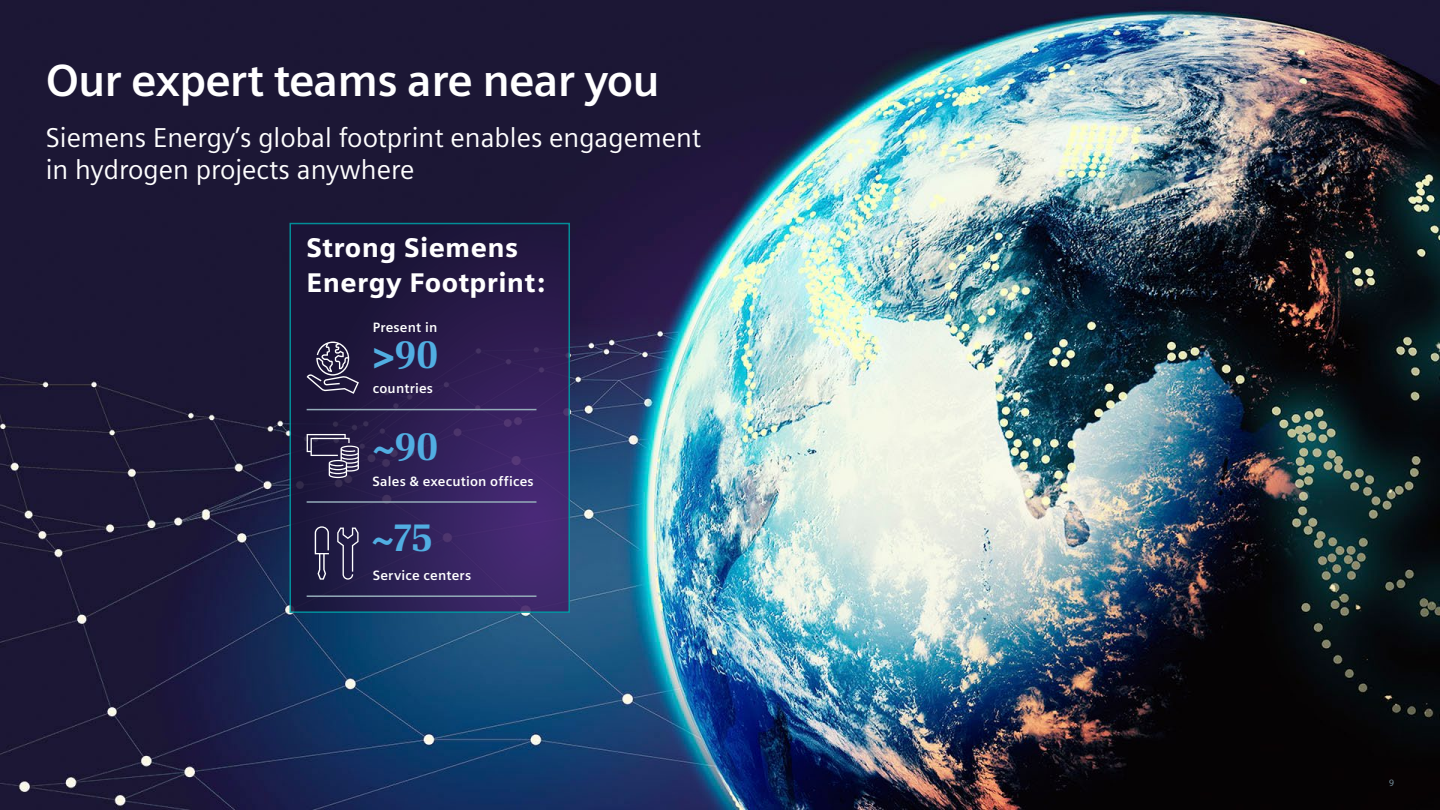
<style>
.page{position:relative;width:1440px;height:810px;background:#fff}
.page>*{position:absolute;margin:0;border:0;box-sizing:border-box;transform-origin:0 0}
.t1{font:700 45px "Siemens Sans";letter-spacing:-.02em;color:#fff}
.t2{font:700 38.25px "Siemens Serif";color:#51aee2}
.t3{font:27.22px/32.7px "Siemens Sans";color:#fff}
.t4{font:900 27px/35.1px "Siemens Sans";letter-spacing:.015em;color:#fff}
.t5{font:700 13.5px "Siemens Sans";letter-spacing:.015em;color:#fff}
.t6{font:9.15px "Siemens Sans";color:#7c96a4}
</style>
<div class="page">
<img style="left:0;top:0;width:1440px;height:810px">
<svg style="left:289px;top:222px;width:282px;height:392px;background:#2a1f50"></svg>
<hr style="left:307px;top:595px;width:229px;height:2px;background:#94acb9">
<hr style="left:307px;top:501px;width:229px;height:2px;background:#94acb9">
<hr style="left:307px;top:409px;width:229px;height:1px;background:#94acb9">
<svg style="left:307px;top:342px;width:52px;height:52px;background:#453f5c"></svg>
<svg style="left:307px;top:434px;width:52px;height:44px;background:#4f4967"></svg>
<svg style="left:315px;top:526px;width:14px;height:54px"></svg>
<svg style="left:337px;top:528px;width:22px;height:52px"></svg>
<h1 class="t1" style="left:46px;top:46px;width:616px">Our expert teams are near you</h1>
<p class="t3" style="left:46px;top:119px;width:657px">Siemens Energy’s global footprint enables engagement in hydrogen projects anywhere</p>
<p class="t4" style="left:307px;top:229px;width:240px">Strong Siemens<br>Energy Footprint:</p>
<p class="t5" style="left:373px;top:317px;width:66px">Present in</p>
<h2 class="t2" style="left:373px;top:326px;width:67px">&gt;90</h2>
<p class="t5" style="left:373px;top:378px;width:62px">countries</p>
<h2 class="t2" style="left:373px;top:419px;width:67px">~90</h2>
<p class="t5" style="left:373px;top:471px;width:163px">Sales &amp; execution offices</p>
<h2 class="t2" style="left:372px;top:510px;width:62px">~75</h2>
<p class="t5" style="left:373px;top:565px;width:100px">Service centers</p>
<p class="t6" style="left:1389px;top:775px;width:7px">9</p>
</div>
